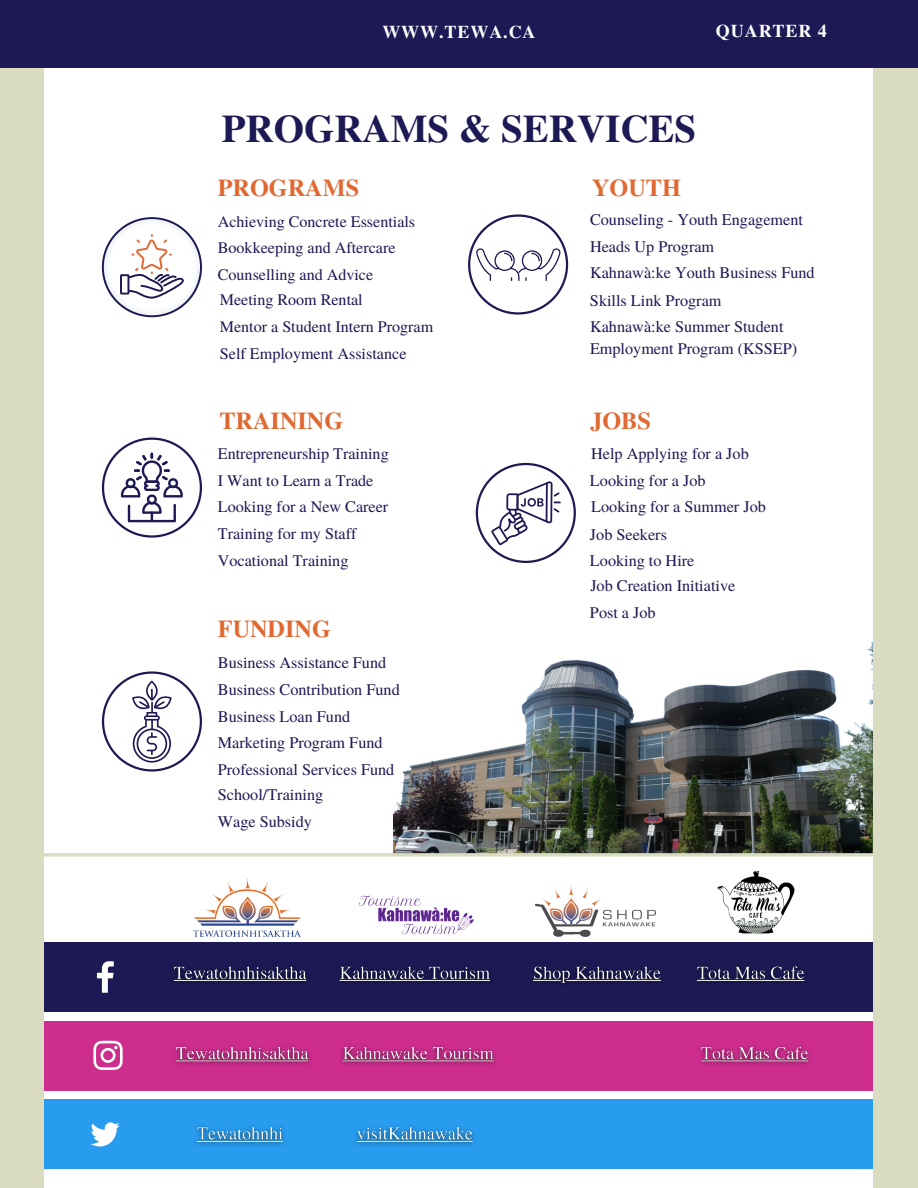
<style>
.page{position:relative;width:918px;height:1188px;background:#dadcc1}
.page>*{position:absolute;margin:0;border:0;box-sizing:border-box;transform-origin:0 0}
.t1{font:700 39px "Te X Gyre Termes";color:#1d1954}
.t2{font:700 24.3px "Te X Gyre Termes";color:#e06932}
.t3{font:700 18px "Te X Gyre Termes";letter-spacing:.05em;color:#fff}
.t4{font:16.2px/21.8px "Te X Gyre Termes";color:#1d1954}
.t5{font:16.05px "Te X Gyre Termes";color:#1d1954}
</style>
<div class="page">
<div style="left:45px;top:0;width:828px;height:1188px;background:#fff"></div>
<img style="left:394px;top:641px;width:479px;height:212px">
<div style="left:0;top:0;width:918px;height:68px;background:#1d1954"></div>
<img style="left:194px;top:878px;width:107px;height:59px">
<img style="left:358px;top:895px;width:116px;height:40px">
<img style="left:536px;top:886px;width:119px;height:50px">
<img style="left:717px;top:871px;width:78px;height:63px">
<div style="left:45px;top:942px;width:828px;height:70px;background:#1d1954"></div>
<svg style="left:97px;top:961px;width:17px;height:32px"></svg>
<div style="left:45px;top:1021px;width:828px;height:69px;background:#cd2d8d"></div>
<svg style="left:93px;top:1041px;width:30px;height:29px"></svg>
<div style="left:45px;top:1099px;width:828px;height:70px;background:#289cef"></div>
<svg style="left:90px;top:1122px;width:30px;height:24px"></svg>
<svg style="left:102px;top:217px;width:100px;height:100px"></svg>
<svg style="left:102px;top:438px;width:100px;height:100px"></svg>
<svg style="left:102px;top:671px;width:100px;height:101px"></svg>
<svg style="left:468px;top:214px;width:100px;height:101px"></svg>
<svg style="left:476px;top:463px;width:100px;height:100px"></svg>
<svg style="left:44px;top:853px;width:829px;height:4px;background:#dbddc5"></svg>
<img style="left:173px;top:966px;width:134px;height:17px">
<img style="left:339px;top:966px;width:151px;height:17px">
<img style="left:533px;top:966px;width:128px;height:18px">
<img style="left:697px;top:966px;width:108px;height:17px">
<img style="left:175px;top:1045px;width:135px;height:20px">
<img style="left:341px;top:1045px;width:154px;height:20px">
<img style="left:700px;top:1045px;width:109px;height:20px">
<img style="left:196px;top:1125px;width:89px;height:21px">
<img style="left:356px;top:1126px;width:118px;height:20px">
<p class="t3" style="left:382px;top:18px;width:155px">WWW.TEWA.CA</p>
<p class="t3" style="left:716px;top:17px;width:112px">QUARTER 4</p>
<p class="t1" style="left:222px;top:98px;width:476px">PROGRAMS &amp; SERVICES</p>
<p class="t2" style="left:218px;top:169px;width:143px">PROGRAMS</p>
<p class="t5" style="left:218px;top:210px;width:199px">Achieving Concrete Essentials</p>
<p class="t5" style="left:218px;top:236px;width:179px">Bookkeeping and Aftercare</p>
<p class="t5" style="left:218px;top:263px;width:157px">Counselling and Advice</p>
<p class="t5" style="left:220px;top:288px;width:144px">Meeting Room Rental</p>
<p class="t5" style="left:220px;top:315px;width:215px">Mentor a Student Intern Program</p>
<p class="t4" style="left:220px;top:342px;width:188px">Self Employment Assistance</p>
<p class="t2" style="left:220px;top:401px;width:125px">TRAINING</p>
<p class="t4" style="left:218px;top:442px;width:172px">Entrepreneurship Training</p>
<p class="t4" style="left:218px;top:469px;width:157px">I Want to Learn a Trade</p>
<p class="t4" style="left:218px;top:495px;width:172px">Looking for a New Career</p>
<p class="t4" style="left:218px;top:522px;width:140px">Training for my Staff</p>
<p class="t4" style="left:218px;top:549px;width:132px">Vocational Training</p>
<p class="t2" style="left:218px;top:609px;width:115px">FUNDING</p>
<p class="t4" style="left:218px;top:651px;width:170px">Business Assistance Fund</p>
<p class="t4" style="left:218px;top:678px;width:183px">Business Contribution Fund</p>
<p class="t4" style="left:218px;top:704px;width:134px">Business Loan Fund</p>
<p class="t4" style="left:218px;top:731px;width:166px">Marketing Program Fund</p>
<p class="t4" style="left:218px;top:758px;width:178px">Professional Services Fund</p>
<p class="t4" style="left:218px;top:783px;width:107px">School/Training</p>
<p class="t4" style="left:218px;top:810px;width:96px">Wage Subsidy</p>
<p class="t2" style="left:592px;top:169px;width:90px">YOUTH</p>
<p class="t4" style="left:590px;top:208px;width:214px">Counseling - Youth Engagement</p>
<p class="t4" style="left:590px;top:235px;width:126px">Heads Up Program</p>
<p class="t4" style="left:590px;top:261px;width:226px">Kahnawà:ke Youth Business Fund</p>
<p class="t4" style="left:590px;top:289px;width:133px">Skills Link Program</p>
<p class="t4" style="left:590px;top:315px;width:209px">Kahnawà:ke Summer Student<br>Employment Program (KSSEP)</p>
<p class="t2" style="left:590px;top:401px;width:62px">JOBS</p>
<p class="t4" style="left:591px;top:442px;width:159px">Help Applying for a Job</p>
<p class="t4" style="left:590px;top:469px;width:117px">Looking for a Job</p>
<p class="t4" style="left:591px;top:495px;width:176px">Looking for a Summer Job</p>
<p class="t4" style="left:590px;top:523px;width:78px">Job Seekers</p>
<p class="t4" style="left:590px;top:549px;width:106px">Looking to Hire</p>
<p class="t4" style="left:590px;top:574px;width:146px">Job Creation Initiative</p>
<p class="t4" style="left:590px;top:601px;width:67px">Post a Job</p>
</div>
